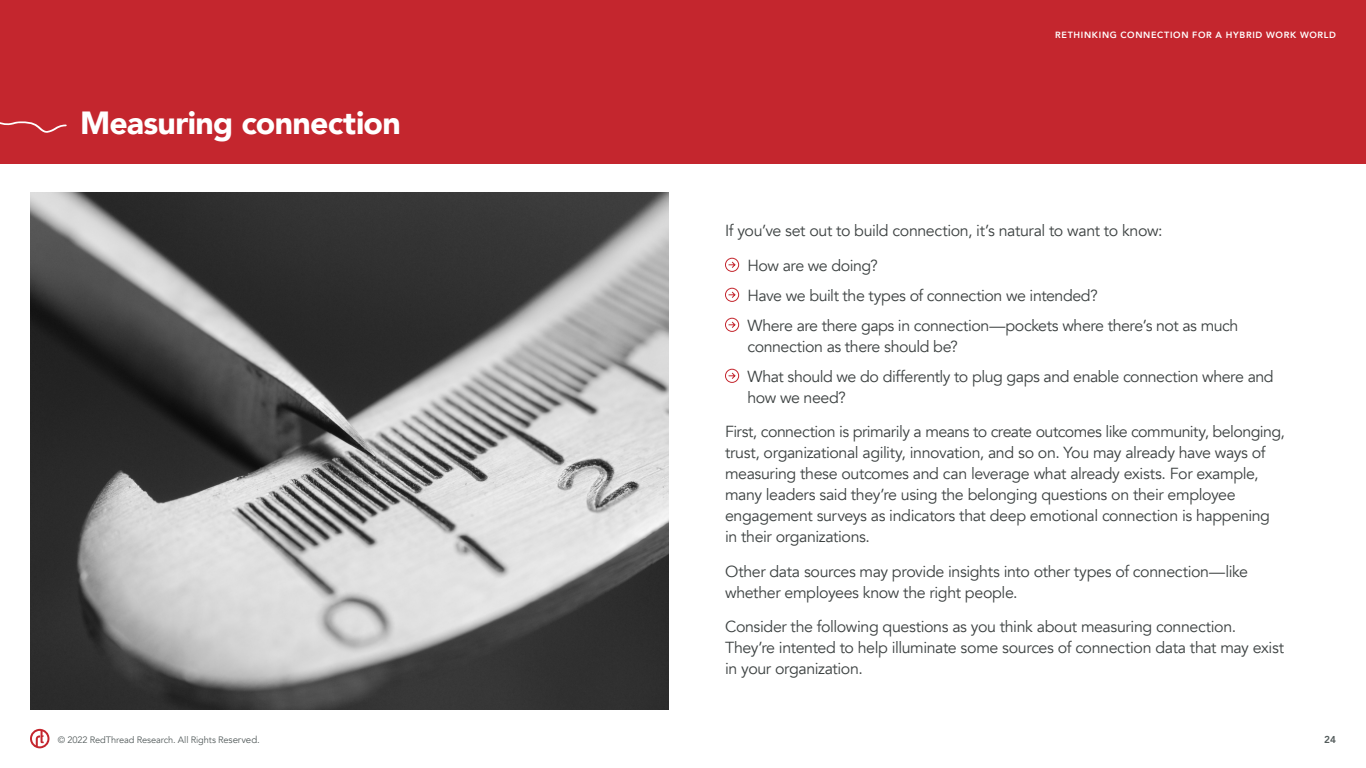
<style>
.page{position:relative;width:1366px;height:768px;background:#fff}
.page>*{position:absolute;margin:0;border:0;box-sizing:border-box;transform-origin:0 0}
.t1{font:900 32px "Avenir";letter-spacing:-.02em;color:#fff}
.t2{font:16px/21px "Avenir";letter-spacing:-.025em;color:#3d4242}
.t3{font:800 10px "Avenir";color:#545c5c}
.t4{font:9.3px "Avenir";letter-spacing:-.015em;color:#545c5c}
.t5{font:800 9px "Avenir";letter-spacing:.075em;color:#fff}
.s1{font-size:9.7px}
</style>
<div class="page">
<svg style="left:30px;top:729px;width:20px;height:19px"></svg>
<img style="left:30px;top:193px;width:639px;height:517px">
<div style="left:0;top:0;width:1366px;height:164px;background:#c4262e"></div>
<svg style="left:0;top:121px;width:67px;height:12px"></svg>
<svg style="left:725px;top:257px;width:14px;height:15px"></svg>
<svg style="left:725px;top:287px;width:14px;height:15px"></svg>
<svg style="left:725px;top:317px;width:14px;height:15px"></svg>
<svg style="left:725px;top:368px;width:14px;height:15px"></svg>
<h1 class="t1" style="left:80px;top:95px;width:322px">Measuring connection</h1>
<p class="t5" style="left:1055px;top:28px;width:282px">RETHINKING CONNECTION FOR A HYBRID WORK WORLD</p>
<p class="t2" style="left:748px;top:214px;width:417px;line-height:34.5px;text-indent:-22px">If you’ve set out to build connection, it’s natural to want to know:<br>How are we doing?</p>
<p class="t2" style="left:748px;top:281px;width:492px;line-height:30px">Have we built the types of connection we intended?<br>Where are there gaps in connection—pockets where there’s not as much</p>
<p class="t2" style="left:748px;top:332px;width:528px;line-height:30px">connection as there should be?<br>What should we do differently to plug gaps and enable connection where and</p>
<p class="t2" style="left:725px;top:380px;width:561px;line-height:34.5px;text-indent:22px">how we need?<br>First, connection is primarily a means to create outcomes like community, belonging,</p>
<p class="t2" style="left:725px;top:443px;width:546px">trust, organizational agility, innovation, and so on. You may already have ways of measuring these outcomes and can leverage what already exists. For example, many leaders said they’re using the belonging questions on their employee engagement surveys as indicators that deep emotional connection is happening in their organizations.</p>
<p class="t2" style="left:725px;top:561px;width:524px">Other data sources may provide insights into other types of connection—like whether employees know the right people.</p>
<p class="t2" style="left:725px;top:617px;width:561px">Consider the following questions as you think about measuring connection.<br>They’re intented to help illuminate some sources of connection data that may exist in your organization.</p>
<p class="t4" style="left:58px;top:734px;width:203px">© 2022 RedThread Research. All Rights Re<span class="s1">served.</span></p>
<p class="t3" style="left:1324px;top:731px;width:13px">24</p>
</div>
